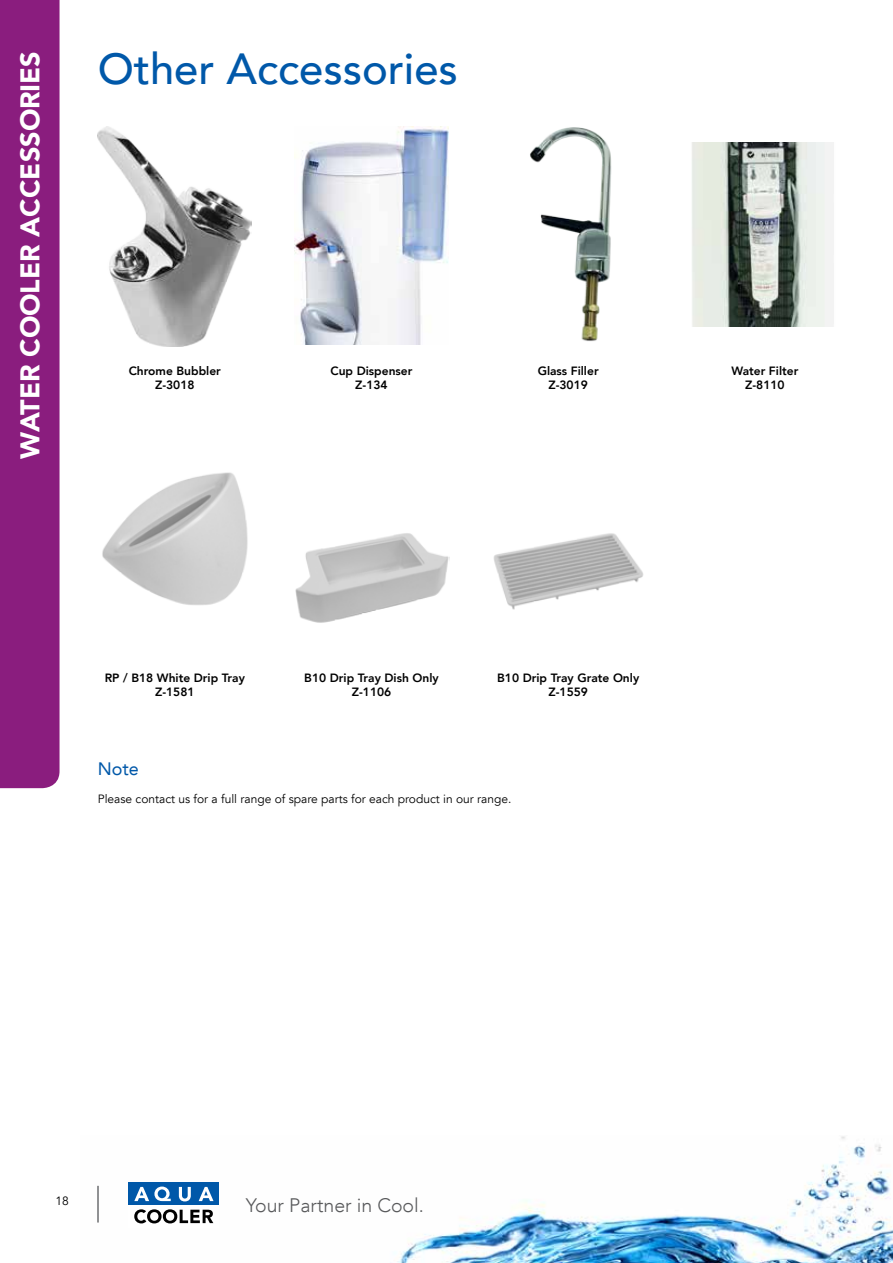
<style>
.page{position:relative;width:893px;height:1263px;background:#fff}
.page>*{position:absolute;margin:0;border:0;box-sizing:border-box;transform-origin:0 0}
.t1{font:500 43.5px "Avenir LT";color:#0058a9}
.t2{font:900 27px "Avenir LT";color:#fff}
.t3{font:300 19.5px "Avenir LT";color:#58595b}
.t4{font:18px "Avenir LT";color:#0058a9}
.t5{font:800 12px/14.4px "Avenir LT";color:#000;text-align:center}
.t6{font:12px "Avenir LT";color:#000}
</style>
<div class="page">
<img style="left:97px;top:1136px;width:796px;height:127px">
<hr style="left:97px;top:1186px;width:2px;height:36px;background:#6d6e71">
<div style="left:129px;top:1205px;width:90px;height:22px;background:#fff"></div>
<div style="left:129px;top:1182px;width:90px;height:23px;background:#0058a9"></div>
<svg style="left:134px;top:1186px;width:80px;height:15px"></svg>
<svg style="left:134px;top:1209px;width:79px;height:14px"></svg>
<img style="left:98px;top:126px;width:154px;height:220px">
<img style="left:294px;top:126px;width:155px;height:218px">
<img style="left:530px;top:127px;width:82px;height:214px">
<img style="left:102px;top:472px;width:146px;height:133px">
<img style="left:692px;top:142px;width:142px;height:185px">
<img style="left:493px;top:533px;width:151px;height:77px">
<img style="left:295px;top:533px;width:154px;height:90px">
<div style="left:0;top:0;width:60px;height:788px;background:#8a1d7e"></div>
<h2 class="t2" style="left:14px;top:459px;width:409px;rotate:-90deg">Water Cooler Accessories</h2>
<h1 class="t1" style="left:98px;top:44px;width:362px">Other Accessories</h1>
<p class="t5" style="left:129px;top:363px;width:94px">Chrome Bubbler<br>Z-3018</p>
<p class="t5" style="left:331px;top:363px;width:83px">Cup Dispenser<br>Z-134</p>
<p class="t5" style="left:538px;top:363px;width:62px">Glass Filler<br>Z-3019</p>
<p class="t5" style="left:105px;top:670px;width:142px">RP / B18 White Drip Tray<br>Z-1581</p>
<p class="t5" style="left:304px;top:670px;width:136px">B10 Drip Tray Dish Only<br>Z-1106</p>
<p class="t5" style="left:497px;top:670px;width:144px">B10 Drip Tray Grate Only<br>Z-1559</p>
<h3 class="t4" style="left:98px;top:758px;width:43px">Note</h3>
<p class="t6" style="left:98px;top:791px;width:415px">Please contact us for a full range of spare parts for each product in our range.</p>
<p class="t5" style="left:731px;top:364px;width:68px">Water Filter<br>Z-8110</p>
<p class="t6" style="left:56px;top:1194px;width:15px">18</p>
<h3 class="t3" style="left:246px;top:1194px;width:180px">Your Partner in Cool.</h3>
</div>
